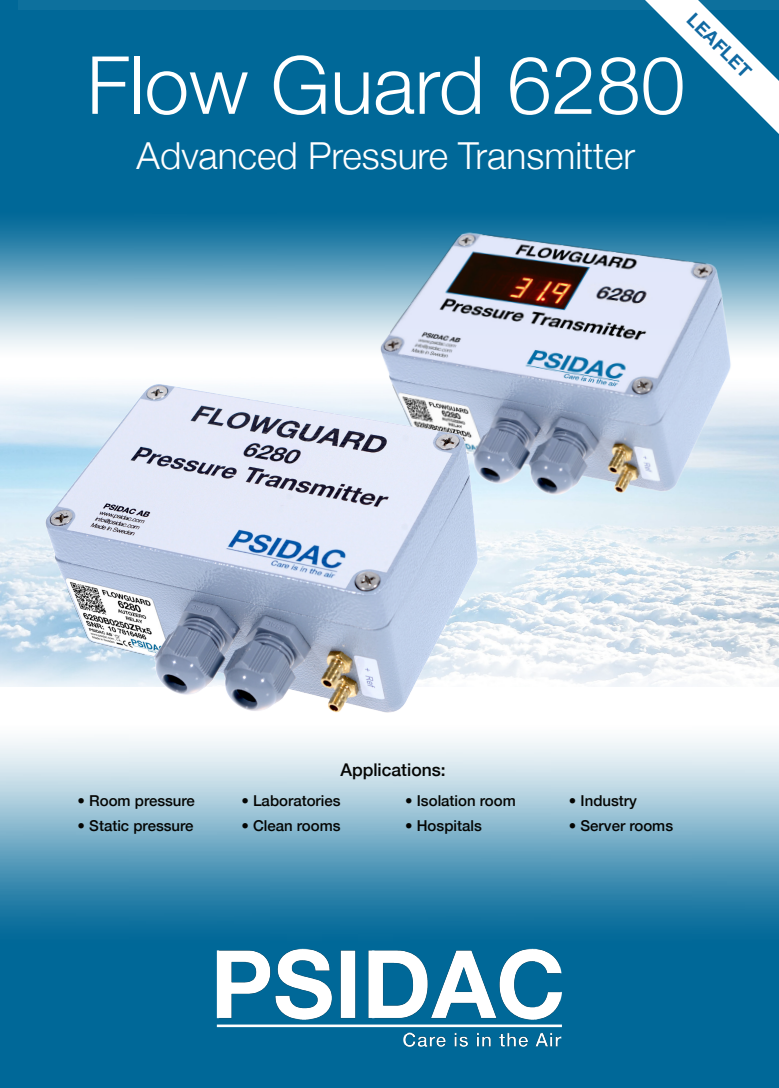
<style>
.page{position:relative;width:779px;height:1088px;background:#fff}
.page>*{position:absolute;margin:0;border:0;box-sizing:border-box;transform-origin:0 0}
.t1{font:300 80.12px "Helvetica Neue";color:#fff}
.t2{font:300 37.12px "Helvetica Neue";color:#fff}
.t3{font:700 18.75px "Helvetica Neue";color:#1069a2}
.t4{font:500 17.5px "Helvetica Neue";color:#040503}
.t5{font:500 15px "Helvetica Neue";color:#040503}
</style>
<div class="page">
<div style="left:0;top:1075px;width:779px;height:12px;background:#006898"></div>
<div style="left:0;top:0;width:779px;height:1075px;background:#006898"></div>
<img style="left:0;top:198px;width:779px;height:489px">
<img style="left:215px;top:955px;width:350px;height:94px">
<svg style="left:573px;top:0;width:206px;height:206px;background:#227ca5"></svg>
<img style="left:362px;top:206px;width:417px;height:363px">
<img style="left:0;top:687px;width:779px;height:268px">
<img style="left:0;top:341px;width:562px;height:392px">
<p class="t3" style="left:701px;top:6px;width:83px;rotate:45deg">LEAFLET</p>
<h1 class="t1" style="left:87px;top:21px;width:600px">Flow Guard 6280</h1>
<h2 class="t2" style="left:137px;top:126px;width:500px">Advanced Pressure Transmitter</h2>
<p class="t4" style="left:340px;top:755px;width:107px">Applications:</p>
<p class="t5" style="left:78px;top:788px;width:119px">• Room pressure</p>
<p class="t5" style="left:241px;top:788px;width:101px">• Laboratories</p>
<p class="t5" style="left:405px;top:788px;width:112px">• Isolation room</p>
<p class="t5" style="left:569px;top:788px;width:70px">• Industry</p>
<p class="t5" style="left:78px;top:813px;width:117px">• Static pressure</p>
<p class="t5" style="left:241px;top:813px;width:101px">• Clean rooms</p>
<p class="t5" style="left:405px;top:813px;width:78px">• Hospitals</p>
<p class="t5" style="left:569px;top:813px;width:106px">• Server rooms</p>
</div>
